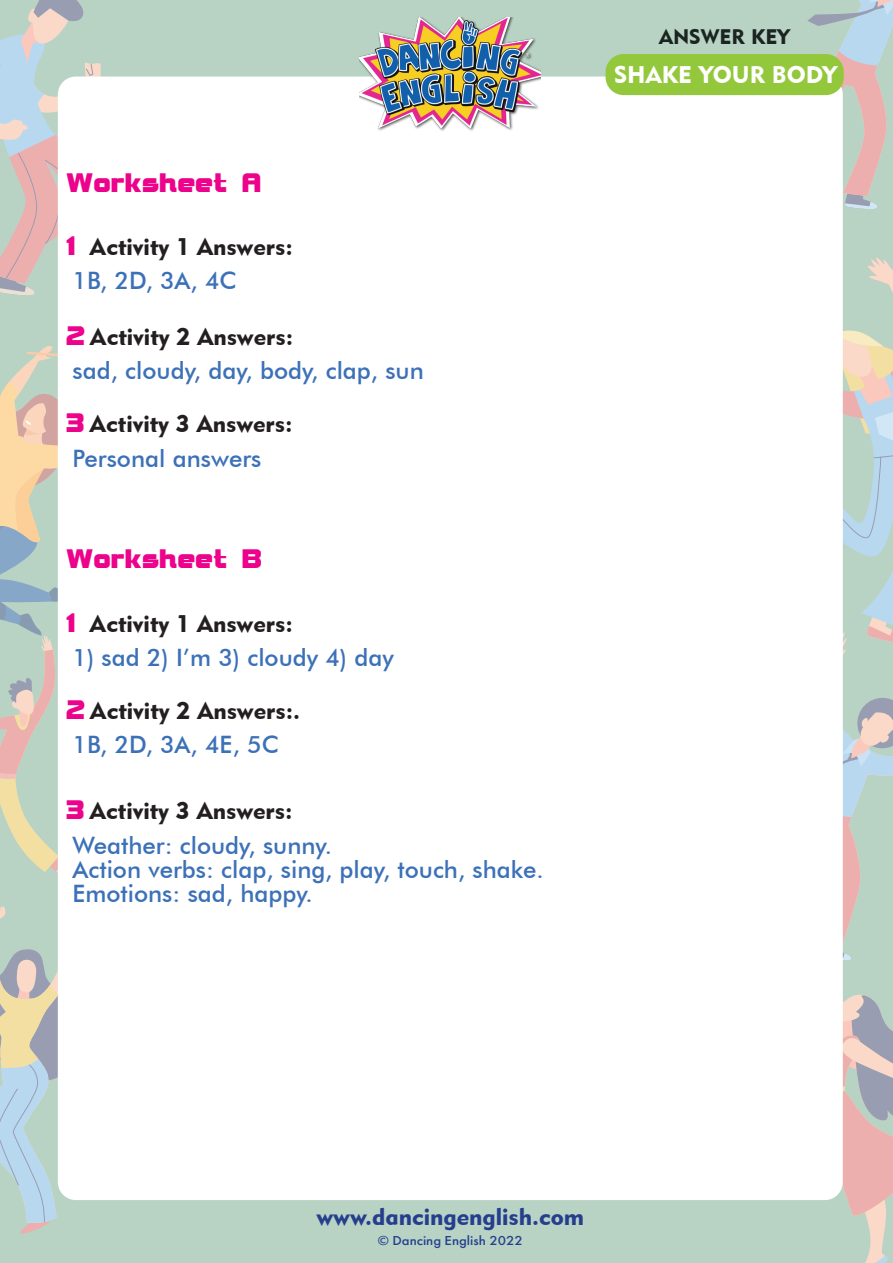
<style>
.page{position:relative;width:893px;height:1263px;background:#b8d3c4}
.page>*{position:absolute;margin:0;border:0;box-sizing:border-box;transform-origin:0 0}
.t1{font:700 28.5px "Bolster";color:#ed028c}
.t2{font:500 24px/24px "Futura BT";color:#3c71b8}
.t3{font:24px "Geometric 415 BT Black A";color:#231f20}
.t4{font:24px "Geometric 415 BT Black A";color:#253f8e}
.t5{font:24px "Geometric 415 BT Black A";color:#fff}
.t6{font:21px "Geometric 415 BT Black A";color:#1a2522}
.t7{font:500 13.5px "Futura PT";color:#253f8e;scale:1.09 1}
.s1{font-family:"Bolster";font-weight:700;font-size:28.5px;color:#ed028c}
</style>
<div class="page">
<svg style="left:807px;top:0;width:86px;height:209px"></svg>
<svg style="left:843px;top:257px;width:50px;height:704px"></svg>
<svg style="left:0;top:345px;width:58px;height:528px"></svg>
<svg style="left:0;top:0;width:101px;height:297px"></svg>
<svg style="left:829px;top:994px;width:64px;height:269px"></svg>
<svg style="left:0;top:905px;width:72px;height:329px"></svg>
<div style="left:58px;top:77px;width:785px;height:1123px;background:#fff;border-radius:18px"></div>
<img style="left:359px;top:17px;width:182px;height:114px">
<div style="left:606px;top:54px;width:238px;height:41px;background:#94c83c;border-radius:18px"></div>
<p class="t1" style="left:66px;top:164px;width:197px">Worksheet A</p>
<p class="t3" style="left:66px;top:232px;width:228px"><span class="s1">1</span> Activity 1 Answers:</p>
<p class="t2" style="left:73px;top:268px;width:166px">1B, 2D, 3A, 4C</p>
<p class="t3" style="left:66px;top:321px;width:229px"><span class="s1">2</span> Activity 2 Answers:</p>
<p class="t2" style="left:73px;top:358px;width:353px">sad, cloudy, day, body, clap, sun</p>
<p class="t3" style="left:66px;top:409px;width:228px"><span class="s1">3</span> Activity 3 Answers:</p>
<p class="t2" style="left:73px;top:446px;width:190px">Personal answers</p>
<p class="t1" style="left:66px;top:541px;width:197px">Worksheet B</p>
<p class="t3" style="left:66px;top:609px;width:228px"><span class="s1">1</span> Activity 1 Answers:</p>
<p class="t2" style="left:73px;top:645px;width:322px">1) sad 2) I’m 3) cloudy 4) day</p>
<p class="t3" style="left:66px;top:696px;width:236px"><span class="s1">2</span> Activity 2 Answers:.</p>
<p class="t2" style="left:73px;top:733px;width:208px">1B, 2D, 3A, 4E, 5C</p>
<p class="t3" style="left:66px;top:796px;width:228px"><span class="s1">3</span> Activity 3 Answers:</p>
<p class="t2" style="left:73px;top:834px;width:473px">Weather: cloudy, sunny.<br>Action verbs: clap, sing, play, touch, shake.<br>Emotions: sad, happy.</p>
<p class="t6" style="left:659px;top:23px;width:133px">ANSWER KEY</p>
<p class="t5" style="left:614px;top:60px;width:225px">SHAKE YOUR BODY</p>
<p class="t4" style="left:316px;top:1202px;width:269px">www.dancingenglish.com</p>
<p class="t7" style="left:378px;top:1232px;width:134px">© Dancing English 2022</p>
</div>
